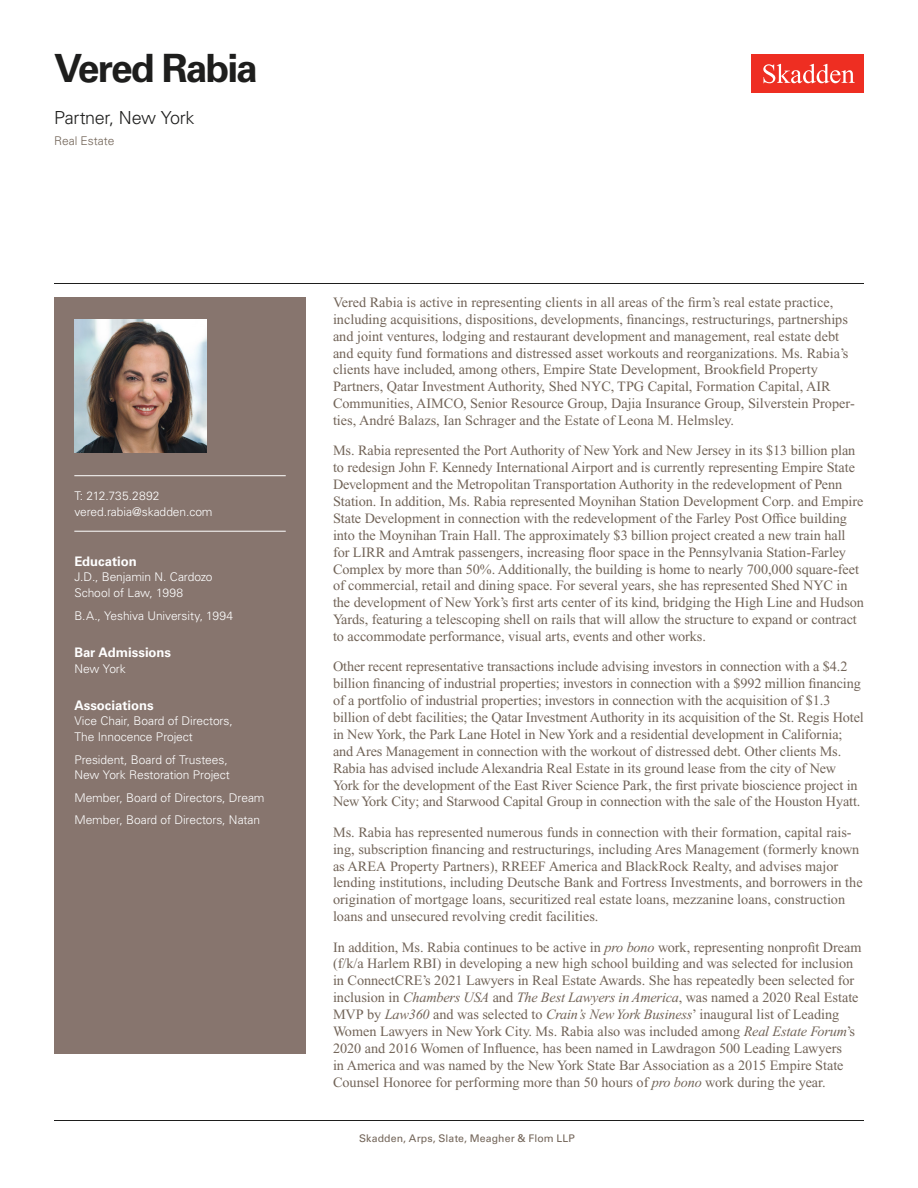
<style>
.page{position:relative;width:918px;height:1188px;background:#fff}
.page>*{position:absolute;margin:0;border:0;box-sizing:border-box;transform-origin:0 0}
.Name{font:700 39px "Univers LT Std";letter-spacing:-.05em;color:#1e1e1d}
.Title_and_Office{font:300 18px "Univers LT Std";letter-spacing:-.02em;color:#1e1e1d}
.Main_Body{font:14.25px/16.8px "Times New Roman PS Std";letter-spacing:-.005em;color:#726458}
.Bar_Admission_Education{font:700 13.2px "Univers LT Std";letter-spacing:-.005em;color:#fff}
.Sidebar_text{font:300 12px/15.8px "Univers LT Std";letter-spacing:-.005em;color:#fff}
.Email{font:300 12px "Univers LT Std";letter-spacing:-.005em;color:#fff}
.Phone_Number{font:300 12px "Univers LT Std";letter-spacing:.005em;color:#fff}
.Practice{font:300 12px "Univers LT Std";color:#726458}
.Folio{font:10.5px "Univers LT Std";letter-spacing:.01em;color:#726458}
.s1{font-style:italic}
.s2{font-weight:700;color:#fff}
</style>
<div class="page">
<div style="left:752px;top:54px;width:112px;height:39px;background:#ee2e22"></div>
<svg style="left:763px;top:64px;width:92px;height:19px"></svg>
<div style="left:54px;top:297px;width:252px;height:756px;background:#87756e"></div>
<hr style="left:74px;top:475px;width:212px;height:1px;background:#fff">
<hr style="left:74px;top:531px;width:212px;height:1px;background:#fff">
<img style="left:74px;top:320px;width:132px;height:132px">
<hr style="left:54px;top:1120px;width:810px;height:1px;background:#1e1e1d">
<hr style="left:54px;top:283px;width:810px;height:1px;background:#1e1e1d">
<h1 class="Name" style="left:54px;top:46px;width:205px">Vered Rabia</h1>
<h2 class="Title_and_Office" style="left:54px;top:107px;width:142px">Partner, New York</h2>
<h3 class="Practice" style="left:54px;top:134px;width:62px">Real Estate</h3>
<p class="Phone_Number" style="left:74px;top:489px;width:87px">T: 212.735.2892</p>
<p class="Email" style="left:74px;top:504px;width:140px">vered.rabia@skadden.com</p>
<p class="Bar_Admission_Education" style="left:74px;top:553px;width:64px">Education</p>
<p class="Sidebar_text" style="left:74px;top:569px;width:140px">J.D., Benjamin N. Cardozo<br>School of Law, 1998</p>
<p class="Sidebar_text" style="left:74px;top:608px;width:160px">B.A., Yeshiva University, 1994</p>
<p class="Bar_Admission_Education" style="left:74px;top:644px;width:98px">Bar Admissions</p>
<p class="Sidebar_text" style="left:74px;top:660px;width:53px">New York</p>
<p class="Bar_Admission_Education" style="left:74px;top:697px;width:81px">Associations</p>
<p class="Sidebar_text" style="left:74px;top:713px;width:160px">Vice Chair, Board of Directors,<br>The Innocence Project</p>
<p class="Sidebar_text" style="left:74px;top:752px;width:157px">President, Board of Trustees,<br>New York Restoration Project</p>
<p class="Sidebar_text" style="left:74px;top:790px;width:192px">Member, Board of Directors, Dream</p>
<p class="Sidebar_text" style="left:74px;top:812px;width:187px">Member, Board of Directors, Natan</p>
<p class="Main_Body" style="left:333px;top:294px;width:523px">Vered Rabia is active in representing clients in all areas of the firm’s real estate practice, including acquisitions, dispositions, developments, financings, restructurings, partnerships and joint ventures, lodging and restaurant development and management, real estate debt and equity fund formations and distressed asset workouts and reorganizations. Ms. Rabia’s clients have included, among others, Empire State Development, Brookfield Property Partners, Qatar Investment Authority, Shed NYC, TPG Capital, Formation Capital, AIR Communities, AIMCO, Senior Resource Group, Dajia Insurance Group, Silverstein Proper&shy;ties, André Balazs, Ian Schrager and the Estate of Leona M. Helmsley.</p>
<p class="Main_Body" style="left:333px;top:442px;width:533px">Ms. Rabia represented the Port Authority of New York and New Jersey in its $13 billion plan to redesign John F. Kennedy International Airport and is currently representing Empire State Development and the Metropolitan Transportation Authority in the redevelopment of Penn Station. In addition, Ms. Rabia represented Moynihan Station Development Corp. and Empire State Development in connection with the redevelopment of the Farley Post Office building into the Moynihan Train Hall. The approximately $3 billion project created a new train hall for LIRR and Amtrak passengers, increasing floor space in the Pennsylvania Station-Farley Complex by more than 50%. Additionally, the building is home to nearly 700,000 square-feet of commercial, retail and dining space. For several years, she has represented Shed NYC in the development of New York’s first arts center of its kind, bridging the High Line and Hudson Yards, featuring a telescoping shell on rails that will allow the structure to expand or contract to accommodate performance, visual arts, events and other works.</p>
<p class="Main_Body" style="left:333px;top:658px;width:532px">Other recent representative transactions include advising investors in connection with a $4.2 billion financing of industrial properties; investors in connection with a $992 million financing of a portfolio of industrial properties; investors in connection with the acquisition of $1.3 billion of debt facilities; the Qatar Investment Authority in its acquisition of the St. Regis Hotel in New York, the Park Lane Hotel in New York and a residential development in California; and Ares Management in connection with the workout of distressed debt. Other clients Ms.<br>Rabia has advised include Alexandria Real Estate in its ground lease from the city of New York for the development of the East River Science Park, the first private bioscience project in New York City; and Starwood Capital Group in connection with the sale of the Houston Hyatt.</p>
<p class="Main_Body" style="left:333px;top:824px;width:531px">Ms. Rabia has represented numerous funds in connection with their formation, capital rais&shy;ing, subscription financing and restructurings, including Ares Management (formerly known as AREA Property Partners), RREEF America and BlackRock Realty, and advises major lending institutions, including Deutsche Bank and Fortress Investments, and borrowers in the origination of mortgage loans, securitized real estate loans, mezzanine loans, construction loans and unsecured revolving credit facilities.</p>
<p class="Main_Body" style="left:333px;top:938px;width:530px">In addition, Ms. Rabia continues to be active in <span class="s1">pro bono</span> work, representing nonprofit Dream (f/k/a Harlem RBI) in developing a new high school building and was selected for inclusion in ConnectCRE’s 2021 Lawyers in Real Estate Awards. She has repeatedly been selected for inclusion in <span class="s1">Chambers USA</span> and <span class="s1">The Best Lawyers in America</span>, was named a 2020 Real Estate MVP by <span class="s1">Law360</span> and was selected to <span class="s1">Crain’s New York Business</span>’ inaugural list of Leading Women Lawyers in New York City. Ms. Rabia also was included among <span class="s1">Real Estate Forum</span>’s 2020 and 2016 Women of Influence, has been named in Lawdragon 500 Leading Lawyers<br>in America and was named by the New York State Bar Association as a 2015 Empire State Counsel Honoree for performing more than 50 hours of <span class="s1">pro bono</span> work during the year.</p>
<p class="Folio" style="left:343px;top:1132px;width:233px"><span class="s2">1</span> Skadden, Arps, Slate, Meagher &amp; Flom LLP</p>
</div>
